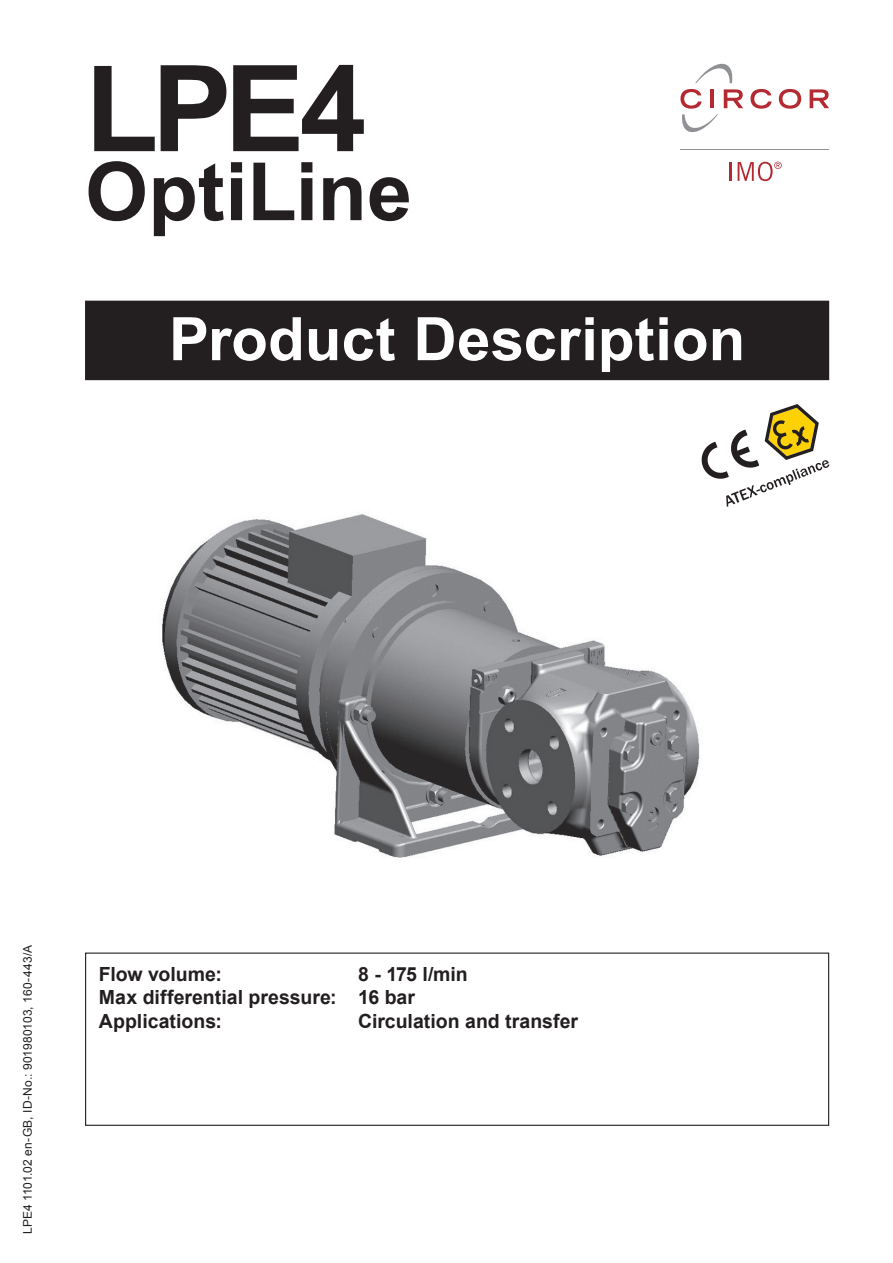
<style>
.page{position:relative;width:893px;height:1263px;background:#fff}
.page>*{position:absolute;margin:0;border:0;box-sizing:border-box;transform-origin:0 0}
.t1{font:700 120px "Arial";color:#231f20}
.t2{font:700 81px "Arial";color:#231f20}
.t3{font:700 60px "Arial";color:#fff}
.t4{font:700 19.5px/23.5px "Arial";color:#231f20}
.t5{font:12px "Arial";letter-spacing:.01em;color:#231f20}
</style>
<div class="page">
<div style="left:85px;top:301px;width:744px;height:79px;background:#231f20"></div>
<div style="left:85px;top:952px;width:744px;height:174px;border:1px solid #231f20"></div>
<img style="left:162px;top:457px;width:540px;height:401px">
<svg style="left:695px;top:64px;width:38px;height:19px"></svg>
<svg style="left:680px;top:89px;width:38px;height:44px"></svg>
<hr style="left:710px;top:89px;width:4px;height:19px;background:#b32a33">
<svg style="left:724px;top:89px;width:19px;height:19px"></svg>
<svg style="left:750px;top:89px;width:22px;height:20px"></svg>
<svg style="left:779px;top:89px;width:22px;height:20px"></svg>
<svg style="left:810px;top:89px;width:19px;height:19px"></svg>
<hr style="left:681px;top:149px;width:148px;height:1px;background:#8f9194">
<svg style="left:729px;top:162px;width:2px;height:19px"></svg>
<svg style="left:738px;top:162px;width:44px;height:19px"></svg>
<svg style="left:702px;top:404px;width:127px;height:103px"></svg>
<h1 class="t1" style="left:85px;top:29px;width:283px">LPE4</h1>
<h2 class="t2" style="left:85px;top:138px;width:328px">OptiLine</h2>
<h3 class="t3" style="left:169px;top:299px;width:578px">Product Description</h3>
<p class="t5" style="left:20px;top:1234px;width:290px;rotate:-90deg">LPE4 1101.02 en-GB, ID-No.: 901980103, 160-443/A</p>
<p class="t4" style="left:99px;top:962px;width:370px;text-indent:259px">8 - 175 l/min<br>Max differential pressure: 16 bar<br>Applications:</p>
<p class="t4" style="left:99px;top:962px;width:124px">Flow volume:</p>
<p class="t4" style="left:358px;top:1009px;width:221px">Circulation and transfer</p>
</div>
